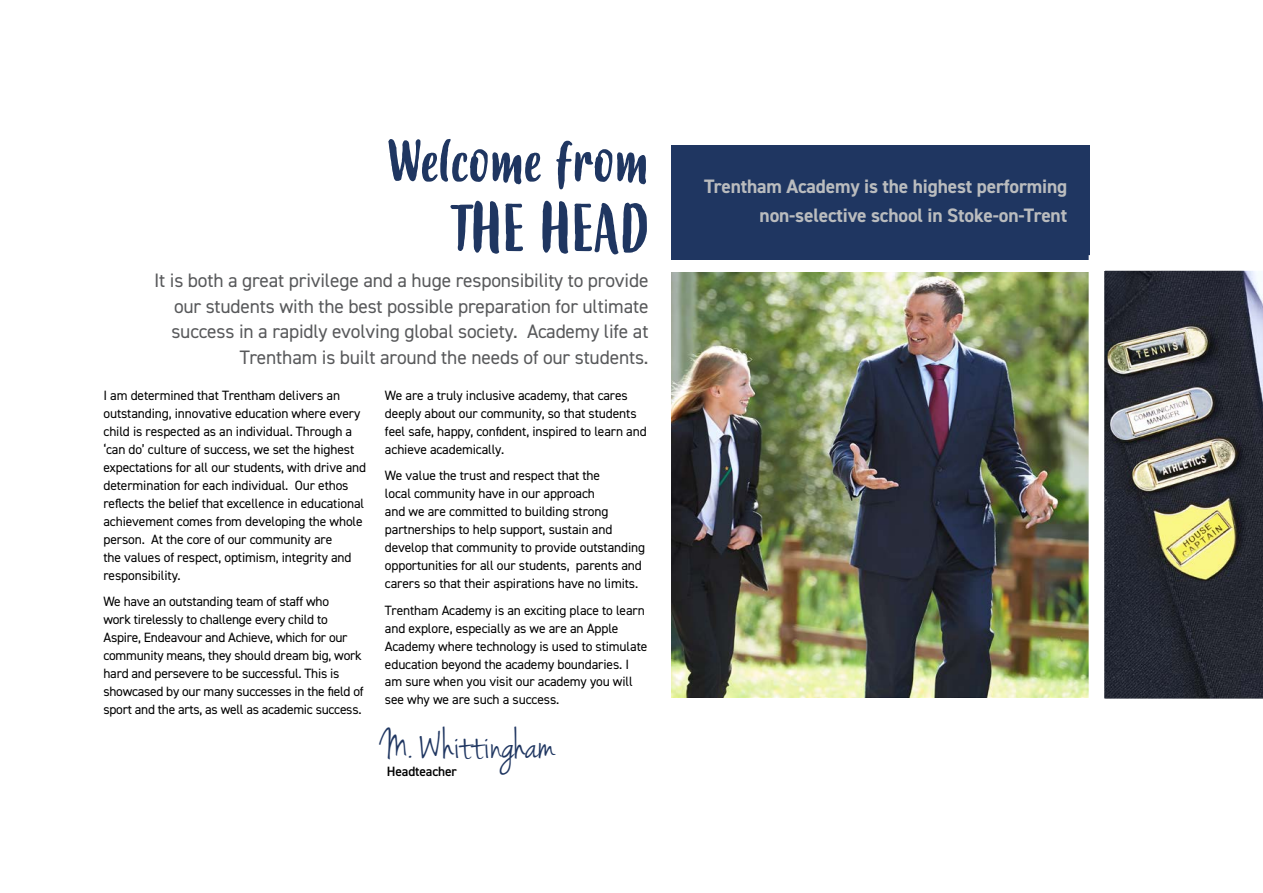
<style>
.page{position:relative;width:1263px;height:893px;background:#fff}
.page>*{position:absolute;margin:0;border:0;box-sizing:border-box;transform-origin:0 0}
.t1{font:65.1px "Budidaya";color:#1f3661}
.t2{font:55.5px "Budidaya";color:#1f3661}
.t3{font:43.5px "Jenna Sue";color:#1f3661}
.t4{font:19.5px/25.5px "DIN2014";letter-spacing:-.01em;color:#58595b;text-align:right}
.t5{font:700 19.5px/28.5px "DIN2014";letter-spacing:-.01em;color:#babcbe;text-align:right}
.t6{font:13.5px/18px "DIN2014";letter-spacing:-.01em;color:#000}
.t7{font:600 13.5px "DIN2014";letter-spacing:-.01em;color:#000}
</style>
<div class="page">
<div style="left:672px;top:145px;width:418px;height:115px;background:#1f3661"></div>
<img style="left:672px;top:272px;width:409px;height:425px">
<img style="left:1081px;top:255px;width:182px;height:444px">
<h2 class="t2" style="left:386px;top:130px;width:264px">Welcome from</h2>
<h1 class="t1" style="left:451px;top:192px;width:199px">THE HEAD</h1>
<p class="t4" style="left:154px;top:267px;width:496px">It is both a great privilege and a huge responsibility to provide our students with the best possible preparation for ultimate success in a rapidly evolving global society. Academy life at Trentham is built around the needs of our students.</p>
<p class="t6" style="left:103px;top:386px;width:264px">I am determined that Trentham delivers an outstanding, innovative education where every child is respected as an individual. Through a ‘can do’ culture of success, we set the highest expectations for all our students, with drive and determination for each individual. Our ethos reflects the belief that excellence in educational achievement comes from developing the whole person. At the core of our community are<br>the values of respect, optimism, integrity and responsibility.</p>
<p class="t6" style="left:103px;top:592px;width:262px">We have an outstanding team of staff who<br>work tirelessly to challenge every child to Aspire, Endeavour and Achieve, which for our community means, they should dream big, work hard and persevere to be successful. This is showcased by our many successes in the field of sport and the arts, as well as academic success.</p>
<p class="t6" style="left:385px;top:386px;width:263px">We are a truly inclusive academy, that cares deeply about our community, so that students feel safe, happy, confident, inspired to learn and achieve academically.</p>
<p class="t6" style="left:385px;top:466px;width:262px">We value the trust and respect that the<br>local community have in our approach<br>and we are committed to building strong partnerships to help support, sustain and develop that community to provide outstanding opportunities for all our students, parents and carers so that their aspirations have no limits.</p>
<p class="t6" style="left:385px;top:601px;width:264px">Trentham Academy is an exciting place to learn and explore, especially as we are an Apple Academy where technology is used to stimulate education beyond the academy boundaries. I am sure when you visit our academy you will see why we are such a success.</p>
<h3 class="t3" style="left:381px;top:720px;width:175px">M. Whittingham</h3>
<p class="t7" style="left:387px;top:762px;width:72px">Headteacher</p>
<h3 class="t5" style="left:704px;top:172px;width:365px">Trentham Academy is the highest performing non-selective school in Stoke-on-Trent</h3>
</div>
